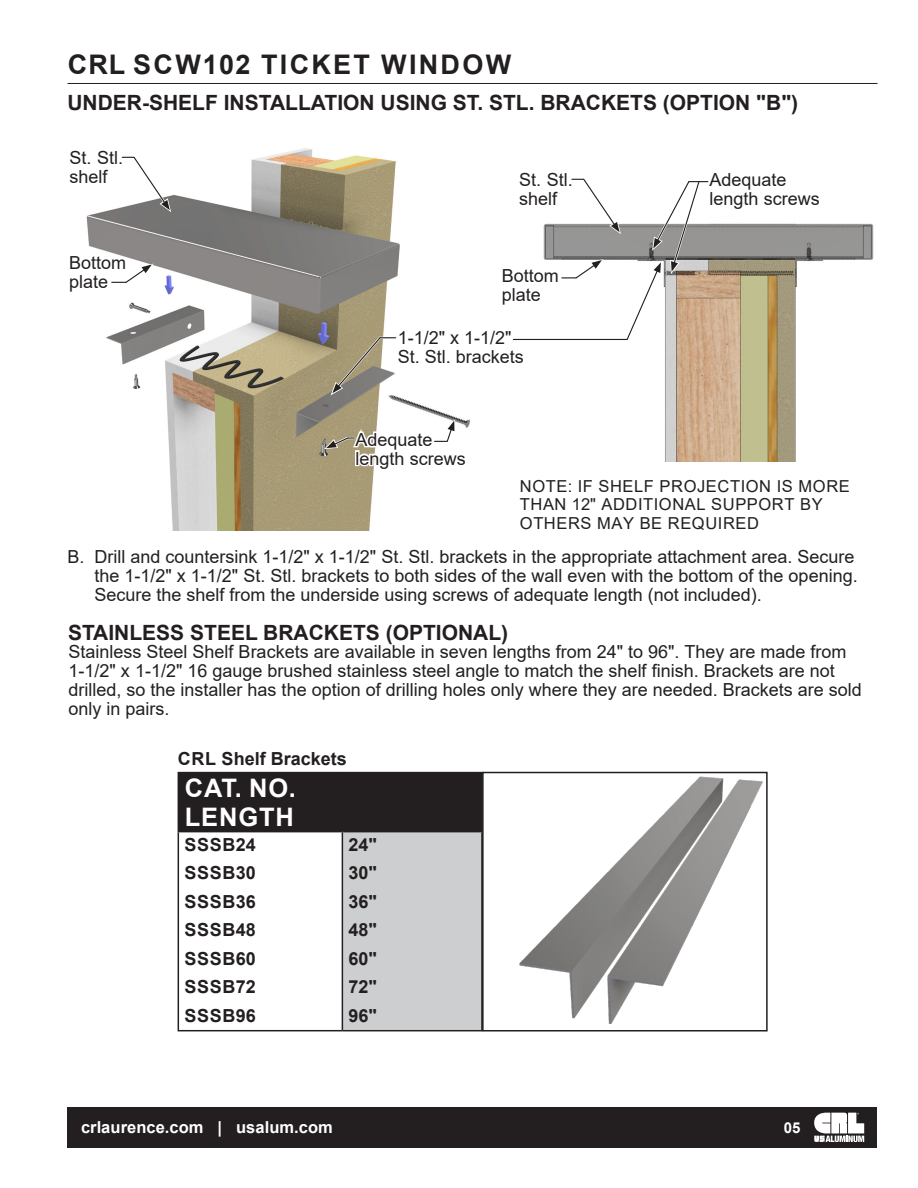
<style>
.page{position:relative;width:918px;height:1188px;background:#fff}
.page>*{position:absolute;margin:0;border:0;box-sizing:border-box;transform-origin:0 0}
.t1{font:700 27px "Arial";letter-spacing:.085em;color:#231f20}
.Heading_2{font:700 25.5px/28.5px "Arial";letter-spacing:.035em;color:#fff}
._18pt_-Helv75-LEFT_T{font:700 21px "Arial";color:#231f20}
.Body_Text_9_5pt-12pt{font:18px/18.8px "Arial";color:#231f20}
.Heading_2-2{font:700 18px "Arial";letter-spacing:.02em;color:#231f20}
.Heading_2-3{font:700 18px "Arial";color:#231f20}
.t2{font:16.5px/18.8px "Arial";letter-spacing:.035em;color:#231f20}
.t3{font:700 16.5px "Arial";letter-spacing:.005em;color:#fff}
.t4{font:700 15px "Arial";color:#fff}
.s1{color:#231f20}
</style>
<div class="page">
<hr style="left:68px;top:83px;width:810px;height:1px;background:#231f20">
<div style="left:68px;top:1107px;width:810px;height:41px;background:#231f20"></div>
<svg style="left:814px;top:1113px;width:50px;height:29px"></svg>
<img style="left:665px;top:223px;width:209px;height:238px">
<img style="left:86px;top:148px;width:384px;height:383px">
<svg style="left:86px;top:148px;width:85px;height:64px"></svg>
<svg style="left:331px;top:334px;width:65px;height:61px"></svg>
<svg style="left:324px;top:413px;width:145px;height:72px"></svg>
<svg style="left:86px;top:251px;width:68px;height:43px"></svg>
<svg style="left:512px;top:178px;width:311px;height:163px"></svg>
<div style="left:178px;top:773px;width:304px;height:59px;background:#231f20"></div>
<div style="left:342px;top:832px;width:140px;height:199px;background:#cdced0"></div>
<hr style="left:178px;top:832px;width:1px;height:198px;background:#231f20">
<hr style="left:342px;top:832px;width:1px;height:198px;background:#231f20">
<hr style="left:481px;top:832px;width:2px;height:198px;background:#231f20">
<hr style="left:178px;top:1030px;width:164px;height:1px;background:#231f20">
<hr style="left:342px;top:1030px;width:141px;height:1px;background:#231f20">
<hr style="left:178px;top:772px;width:164px;height:1px;background:#231f20">
<hr style="left:342px;top:772px;width:141px;height:1px;background:#231f20">
<img style="left:519px;top:776px;width:244px;height:249px">
<div style="left:482px;top:772px;width:286px;height:260px;border:2px solid #231f20"></div>
<h1 class="t1" style="left:68px;top:45px;width:445px">CRL SCW102 TICKET WINDOW</h1>
<p class="_18pt_-Helv75-LEFT_T" style="left:68px;top:88px;width:732px">UNDER-SHELF INSTALLATION USING ST. STL. BRACKETS (OPTION "B")</p>
<p class="Body_Text_9_5pt-12pt" style="left:70px;top:148px;width:55px">St. Stl.</p>
<p class="Body_Text_9_5pt-12pt" style="left:70px;top:167px;width:40px">shelf</p>
<p class="Body_Text_9_5pt-12pt" style="left:519px;top:170px;width:55px">St. Stl.</p>
<p class="Body_Text_9_5pt-12pt" style="left:519px;top:189px;width:40px">shelf</p>
<p class="Body_Text_9_5pt-12pt" style="left:69px;top:253px;width:59px">Bottom plate</p>
<p class="Body_Text_9_5pt-12pt" style="left:502px;top:266px;width:59px">Bottom plate</p>
<p class="Body_Text_9_5pt-12pt" style="left:398px;top:329px;width:128px">1-1/2" x 1-1/2"<br>St. Stl. brackets</p>
<p class="Body_Text_9_5pt-12pt" style="left:355px;top:430px;width:112px">Adequate length screws</p>
<p class="Body_Text_9_5pt-12pt" style="left:709px;top:171px;width:112px">Adequate length screws</p>
<p class="t2" style="left:520px;top:476px;width:331px">NOTE: IF SHELF PROJECTION IS MORE<br>THAN 12" ADDITIONAL SUPPORT BY<br>OTHERS MAY BE REQUIRED</p>
<p class="Body_Text_9_5pt-12pt" style="left:68px;top:548px;width:789px">B. Drill and countersink 1-1/2" x 1-1/2" St. Stl. brackets in the appropriate attachment area. Secure</p>
<p class="Body_Text_9_5pt-12pt" style="left:94px;top:566px;width:765px">the 1-1/2" x 1-1/2" St. Stl. brackets to both sides of the wall even with the bottom of the opening.</p>
<p class="Body_Text_9_5pt-12pt" style="left:94px;top:585px;width:669px">Secure the shelf from the underside using screws of adequate length (not included).</p>
<p class="_18pt_-Helv75-LEFT_T" style="left:68px;top:618px;width:442px">STAINLESS STEEL BRACKETS (OPTIONAL)</p>
<p class="Body_Text_9_5pt-12pt" style="left:69px;top:643px;width:779px">Stainless Steel Shelf Brackets are available in seven lengths from 24" to 96". They are made from</p>
<p class="Body_Text_9_5pt-12pt" style="left:69px;top:661px;width:768px">1-1/2" x 1-1/2" 16 gauge brushed stainless steel angle to match the shelf finish. Brackets are not</p>
<p class="Body_Text_9_5pt-12pt" style="left:69px;top:680px;width:795px">drilled, so the installer has the option of drilling holes only where they are needed. Brackets are sold</p>
<p class="Body_Text_9_5pt-12pt" style="left:69px;top:699px;width:103px">only in pairs.</p>
<p class="Heading_2-3" style="left:178px;top:746px;width:170px">CRL Shelf Brackets</p>
<p class="Heading_2" style="left:185px;top:774px;width:130px">CAT. NO.<br>LENGTH<span class="s1">H</span></p>
<p class="Heading_2-2" style="left:185px;top:832px;width:73px">SSSB24</p>
<p class="Heading_2-2" style="left:185px;top:860px;width:73px">SSSB30</p>
<p class="Heading_2-2" style="left:185px;top:889px;width:73px">SSSB36</p>
<p class="Heading_2-2" style="left:185px;top:917px;width:73px">SSSB48</p>
<p class="Heading_2-2" style="left:185px;top:946px;width:73px">SSSB60</p>
<p class="Heading_2-2" style="left:185px;top:974px;width:73px">SSSB72</p>
<p class="Heading_2-2" style="left:185px;top:1003px;width:73px">SSSB96</p>
<p class="Heading_2-2" style="left:348px;top:832px;width:30px">24"</p>
<p class="Heading_2-2" style="left:348px;top:860px;width:30px">30"</p>
<p class="Heading_2-2" style="left:348px;top:889px;width:30px">36"</p>
<p class="Heading_2-2" style="left:348px;top:917px;width:30px">48"</p>
<p class="Heading_2-2" style="left:348px;top:946px;width:30px">60"</p>
<p class="Heading_2-2" style="left:348px;top:974px;width:30px">72"</p>
<p class="Heading_2-2" style="left:348px;top:1003px;width:30px">96"</p>
<p class="t3" style="left:81px;top:1116px;width:253px">crlaurence.com | usalum.com</p>
<p class="t4" style="left:784px;top:1117px;width:18px">05</p>
</div>
